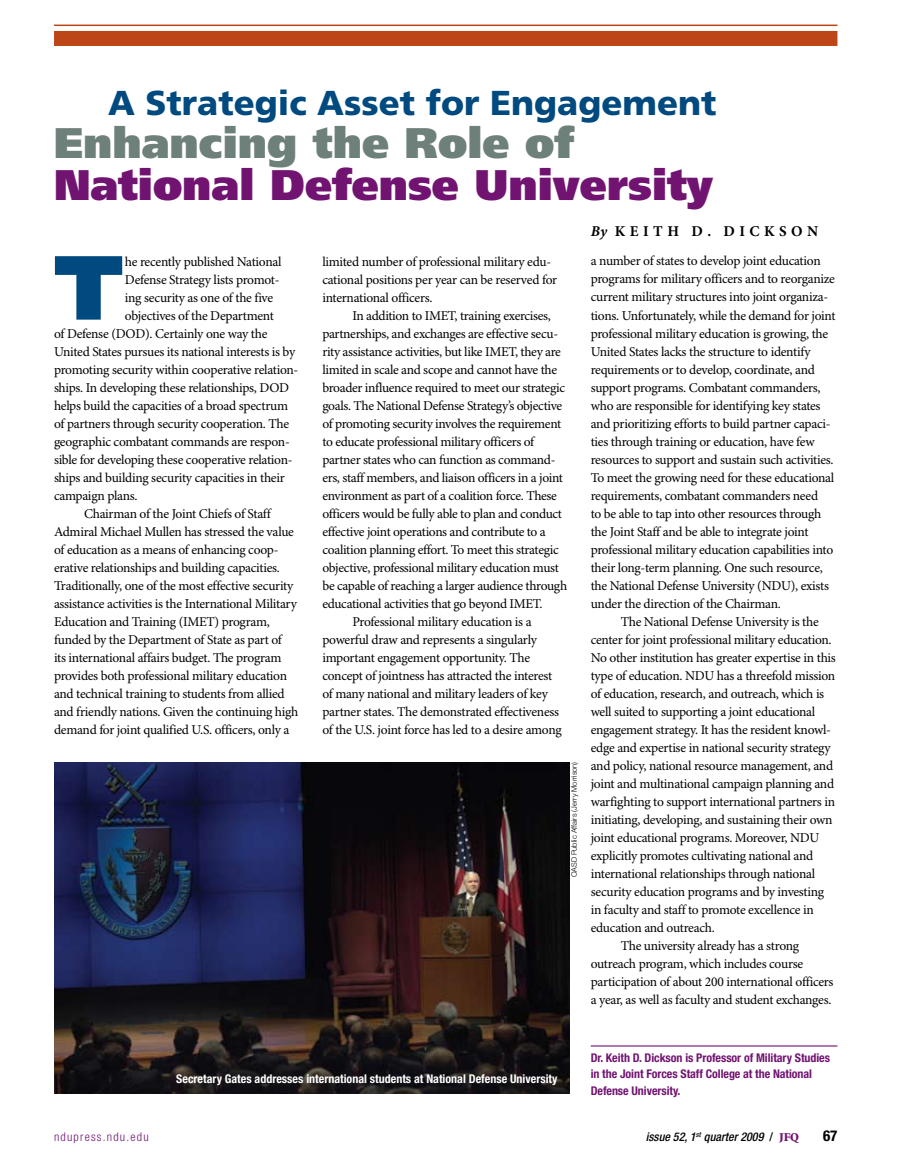
<style>
.page{position:relative;width:905px;height:1175px;background:#fff}
.page>*{position:absolute;margin:0;border:0;box-sizing:border-box;transform-origin:0 0}
.t1{font:900 90.9px "Frutiger LT Std";color:#004a80}
.t2{font:900 42.75px "Frutiger LT Std";color:#711471}
.t3{font:900 42.75px "Frutiger LT Std";color:#6e807a}
.t4{font:900 34.5px "Frutiger LT Std";color:#004a80}
.t5{font:700 15px "Minion Pro";letter-spacing:.3em;color:#000}
.t6{font:700 condensed 15px "Helvetica Neue LT Std";color:#000}
.t7{font:13.5px/18px "Minion Pro";letter-spacing:-.025em;color:#000}
.t8{font:700 condensed 12px/16.5px "Helvetica Neue LT Std";letter-spacing:-.005em;color:#711471}
.t9{font:700 condensed 12px "Helvetica Neue LT Std";color:#fff}
.t10{font:italic 500 condensed 12px "Helvetica Neue LT Std";color:#000}
.t11{font:300 condensed 12px "Helvetica Neue LT Std";letter-spacing:.1em;color:#711471}
.t12{font:300 7.5px "Helvetica Neue LT Std";color:#000}
.s1{font-style:italic}
.s2{font-style:normal}
.s3{font-family:"Minion Std";font-weight:900;font-style:normal;font-stretch:normal;color:#711471}
</style>
<div class="page">
<div style="left:54px;top:31px;width:783px;height:15px;background:#bd4618"></div>
<hr style="left:54px;top:25px;width:783px;height:1px;background:#bd4618">
<hr style="left:590px;top:1045px;width:247px;height:1px;background:#711471">
<img style="left:54px;top:762px;width:515px;height:332px">
<h3 class="t4" style="left:108px;top:82px;width:610px">A Strategic Asset for Engagement</h3>
<h2 class="t3" style="left:54px;top:117px;width:522px">Enhancing the Role of</h2>
<h2 class="t2" style="left:54px;top:159px;width:660px">National Defense University</h2>
<p class="t5" style="left:590px;top:222px;width:229px"><span class="s1">By</span> KEITH D. DICKSO N</p>
<h1 class="t1" style="left:54px;top:232px;width:71px">T</h1>
<p class="t7" style="left:125px;top:253px;width:158px">he recently published National</p>
<p class="t7" style="left:125px;top:271px;width:156px">Defense Strategy lists promot-</p>
<p class="t7" style="left:125px;top:289px;width:150px">ing security as one of the five</p>
<p class="t7" style="left:125px;top:307px;width:150px">objectives of the Department</p>
<p class="t7" style="left:54px;top:325px;width:215px">of Defense (DOD). Certainly one way the</p>
<p class="t7" style="left:54px;top:343px;width:243px">United States pursues its national interests is by</p>
<p class="t7" style="left:54px;top:361px;width:246px">promoting security within cooperative relation-</p>
<p class="t7" style="left:54px;top:379px;width:236px">ships. In developing these relationships, DOD</p>
<p class="t7" style="left:54px;top:397px;width:236px">helps build the capacities of a broad spectrum</p>
<p class="t7" style="left:54px;top:415px;width:237px">of partners through security cooperation. The</p>
<p class="t7" style="left:54px;top:433px;width:237px">geographic combatant commands are respon-</p>
<p class="t7" style="left:54px;top:451px;width:240px">sible for developing these cooperative relation-</p>
<p class="t7" style="left:54px;top:469px;width:232px">ships and building security capacities in their</p>
<p class="t7" style="left:54px;top:487px;width:85px">campaign plans.</p>
<p class="t7" style="left:84px;top:505px;width:188px">Chairman of the Joint Chiefs of Staff</p>
<p class="t7" style="left:54px;top:523px;width:241px">Admiral Michael Mullen has stressed the value</p>
<p class="t7" style="left:54px;top:541px;width:226px">of education as a means of enhancing coop-</p>
<p class="t7" style="left:54px;top:559px;width:227px">erative relationships and building capacities.</p>
<p class="t7" style="left:54px;top:577px;width:241px">Traditionally, one of the most effective security</p>
<p class="t7" style="left:54px;top:595px;width:244px">assistance activities is the International Military</p>
<p class="t7" style="left:54px;top:613px;width:217px">Education and Training (IMET) program,</p>
<p class="t7" style="left:54px;top:631px;width:229px">funded by the Department of State as part of</p>
<p class="t7" style="left:54px;top:649px;width:229px">its international affairs budget. The program</p>
<p class="t7" style="left:54px;top:667px;width:234px">provides both professional military education</p>
<p class="t7" style="left:54px;top:685px;width:232px">and technical training to students from allied</p>
<p class="t7" style="left:54px;top:703px;width:246px">and friendly nations. Given the continuing high</p>
<p class="t7" style="left:54px;top:721px;width:237px">demand for joint qualified U.S. officers, only a</p>
<p class="t7" style="left:322px;top:253px;width:236px">limited number of professional military edu&shy;cational positions per year can be reserved for international officers.</p>
<p class="t7" style="left:352px;top:307px;width:200px">In addition to IMET, training exercises,</p>
<p class="t7" style="left:322px;top:325px;width:237px">partnerships, and exchanges are effective secu-</p>
<p class="t7" style="left:322px;top:343px;width:240px">rity assistance activities, but like IMET, they are</p>
<p class="t7" style="left:322px;top:361px;width:236px">limited in scale and scope and cannot have the</p>
<p class="t7" style="left:322px;top:379px;width:244px">broader influence required to meet our strategic</p>
<p class="t7" style="left:322px;top:397px;width:241px">goals. The National Defense Strategy’s objective</p>
<p class="t7" style="left:322px;top:415px;width:240px">of promoting security involves the requirement</p>
<p class="t7" style="left:322px;top:433px;width:213px">to educate professional military officers of</p>
<p class="t7" style="left:322px;top:451px;width:235px">partner states who can function as command-</p>
<p class="t7" style="left:322px;top:469px;width:242px">ers, staff members, and liaison officers in a joint</p>
<p class="t7" style="left:322px;top:487px;width:236px">environment as part of a coalition force. These</p>
<p class="t7" style="left:322px;top:505px;width:241px">officers would be fully able to plan and conduct</p>
<p class="t7" style="left:322px;top:523px;width:225px">effective joint operations and contribute to a</p>
<p class="t7" style="left:322px;top:541px;width:238px">coalition planning effort. To meet this strategic</p>
<p class="t7" style="left:322px;top:559px;width:238px">objective, professional military education must</p>
<p class="t7" style="left:322px;top:577px;width:246px">be capable of reaching a larger audience through</p>
<p class="t7" style="left:322px;top:595px;width:222px">educational activities that go beyond IMET.</p>
<p class="t7" style="left:352px;top:613px;width:181px">Professional military education is a</p>
<p class="t7" style="left:322px;top:631px;width:216px">powerful draw and represents a singularly</p>
<p class="t7" style="left:322px;top:649px;width:209px">important engagement opportunity. The</p>
<p class="t7" style="left:322px;top:667px;width:231px">concept of jointness has attracted the interest</p>
<p class="t7" style="left:322px;top:685px;width:227px">of many national and military leaders of key</p>
<p class="t7" style="left:322px;top:703px;width:238px">partner states. The demonstrated effectiveness</p>
<p class="t7" style="left:322px;top:721px;width:241px">of the U.S. joint force has led to a desire among</p>
<p class="t12" style="left:569px;top:877px;width:117px;rotate:-90deg">OASD Public Affairs (Jerry Morrison)</p>
<p class="t7" style="left:590px;top:253px;width:246px">a number of states to develop joint education programs for military officers and to reorganize current military structures into joint organiza&shy;tions. Unfortunately, while the demand for joint professional military education is growing, the United States lacks the structure to identify requirements or to develop, coordinate, and support programs. Combatant commanders, who are responsible for identifying key states and prioritizing efforts to build partner capaci&shy;ties through training or education, have few resources to support and sustain such activities.<br>To meet the growing need for these educational requirements, combatant commanders need<br>to be able to tap into other resources through the Joint Staff and be able to integrate joint professional military education capabilities into their long-term planning. One such resource, the National Defense University (NDU), exists under the direction of the Chairman.</p>
<p class="t7" style="left:620px;top:613px;width:199px">The National Defense University is the</p>
<p class="t7" style="left:590px;top:631px;width:242px">center for joint professional military education.</p>
<p class="t7" style="left:590px;top:649px;width:247px">No other institution has greater expertise in this</p>
<p class="t7" style="left:590px;top:667px;width:246px">type of education. NDU has a threefold mission</p>
<p class="t7" style="left:590px;top:685px;width:235px">of education, research, and outreach, which is</p>
<p class="t7" style="left:590px;top:703px;width:226px">well suited to supporting a joint educational</p>
<p class="t7" style="left:590px;top:721px;width:242px">engagement strategy. It has the resident knowl-</p>
<p class="t7" style="left:590px;top:738px;width:241px">edge and expertise in national security strategy</p>
<p class="t7" style="left:590px;top:756px;width:244px">and policy, national resource management, and</p>
<p class="t7" style="left:590px;top:774px;width:245px">joint and multinational campaign planning and</p>
<p class="t7" style="left:590px;top:792px;width:246px">warfighting to support international partners in</p>
<p class="t7" style="left:590px;top:810px;width:243px">initiating, developing, and sustaining their own</p>
<p class="t7" style="left:590px;top:828px;width:230px">joint educational programs. Moreover, NDU</p>
<p class="t7" style="left:590px;top:846px;width:224px">explicitly promotes cultivating national and</p>
<p class="t7" style="left:590px;top:864px;width:226px">international relationships through national</p>
<p class="t7" style="left:590px;top:882px;width:235px">security education programs and by investing</p>
<p class="t7" style="left:590px;top:900px;width:225px">in faculty and staff to promote excellence in</p>
<p class="t7" style="left:590px;top:918px;width:126px">education and outreach.</p>
<p class="t7" style="left:620px;top:936px;width:180px">The university already has a strong</p>
<p class="t7" style="left:590px;top:954px;width:214px">outreach program, which includes course</p>
<p class="t7" style="left:590px;top:972px;width:244px">participation of about 200 international officers</p>
<p class="t7" style="left:590px;top:990px;width:242px">a year, as well as faculty and student exchanges.</p>
<p class="t9" style="left:176px;top:1071px;width:383px">Secretary Gates addresses international students at National Defense University</p>
<p class="t8" style="left:590px;top:1048px;width:241px">Dr. Keith D. Dickson is Professor of Military Studies in the Joint Forces Staff College at the National<br>Defense University.</p>
<p class="t11" style="left:54px;top:1129px;width:96px">ndupress.ndu.edu</p>
<p class="t10" style="left:645px;top:1129px;width:155px">issue 52, 1<sup>st</sup> quarter 2009 <span class="s2">/</span> <span class="s3">JFQ</span></p>
<p class="t6" style="left:823px;top:1126px;width:16px">67</p>
</div>
